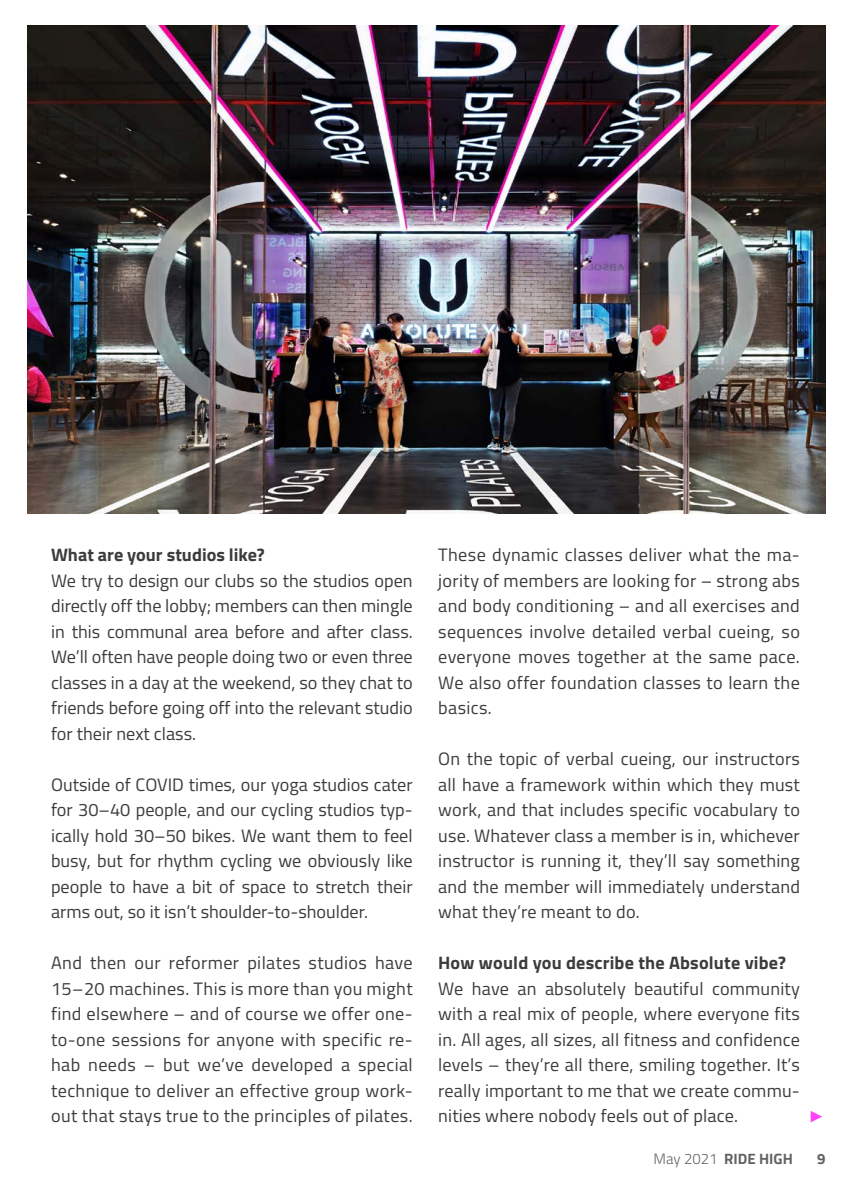
<style>
.page{position:relative;width:851px;height:1191px;background:#fff}
.page>*{position:absolute;margin:0;border:0;box-sizing:border-box;transform-origin:0 0}
.t1{font:18px/25.5px "Cairo";letter-spacing:.01em;color:#3c3c3b;text-align:justify}
.t2{font:700 18px "Cairo";letter-spacing:.01em;color:#3c3c3b}
.t3{font:700 15px "Cairo";color:#646363}
.s1{font-weight:300}
</style>
<div class="page">
<svg style="left:810px;top:1111px;width:12px;height:11px"></svg>
<img style="left:27px;top:26px;width:798px;height:487px">
<p class="t2" style="left:51px;top:540px;width:215px">What are your studios like?</p>
<p class="t1" style="left:51px;top:568px;width:363px">We try to design our clubs so the studios open directly off the lobby; members can then mingle in this communal area before and after class.<br>We’ll often have people doing two or even three classes in a day at the weekend, so they chat to friends before going off into the relevant studio for their next class.</p>
<p class="t1" style="left:51px;top:772px;width:363px">Outside of COVID times, our yoga studios cater for 30–40 people, and our cycling studios typ&shy;ically hold 30–50 bikes. We want them to feel busy, but for rhythm cycling we obviously like people to have a bit of space to stretch their arms out, so it isn’t shoulder-to-shoulder.</p>
<p class="t1" style="left:51px;top:950px;width:363px">And then our reformer pilates studios have 15–20 machines. This is more than you might find elsewhere – and of course we offer one&shy;to-one sessions for anyone with specific re&shy;hab needs – but we’ve developed a special technique to deliver an effective group work&shy;out that stays true to the principles of pilates.</p>
<p class="t1" style="left:438px;top:542px;width:363px">These dynamic classes deliver what the ma&shy;jority of members are looking for – strong abs and body conditioning – and all exercises and sequences involve detailed verbal cueing, so everyone moves together at the same pace.<br>We also offer foundation classes to learn the basics.</p>
<p class="t1" style="left:438px;top:746px;width:363px">On the topic of verbal cueing, our instructors all have a framework within which they must work, and that includes specific vocabulary to use. Whatever class a member is in, whichever instructor is running it, they’ll say something and the member will immediately understand what they’re meant to do.</p>
<p class="t2" style="left:438px;top:948px;width:349px">How would you describe the Absolute vibe?</p>
<p class="t1" style="left:438px;top:976px;width:363px">We have an absolutely beautiful community with a real mix of people, where everyone fits in. All ages, all sizes, all fitness and confidence levels – they’re all there, smiling together. It’s really important to me that we create commu&shy;nities where nobody feels out of place.</p>
<p class="t3" style="left:653px;top:1146px;width:141px"><span class="s1">May 2021</span> RIDE HIGH</p>
<p class="t3" style="left:816px;top:1146px;width:10px">9</p>
</div>
